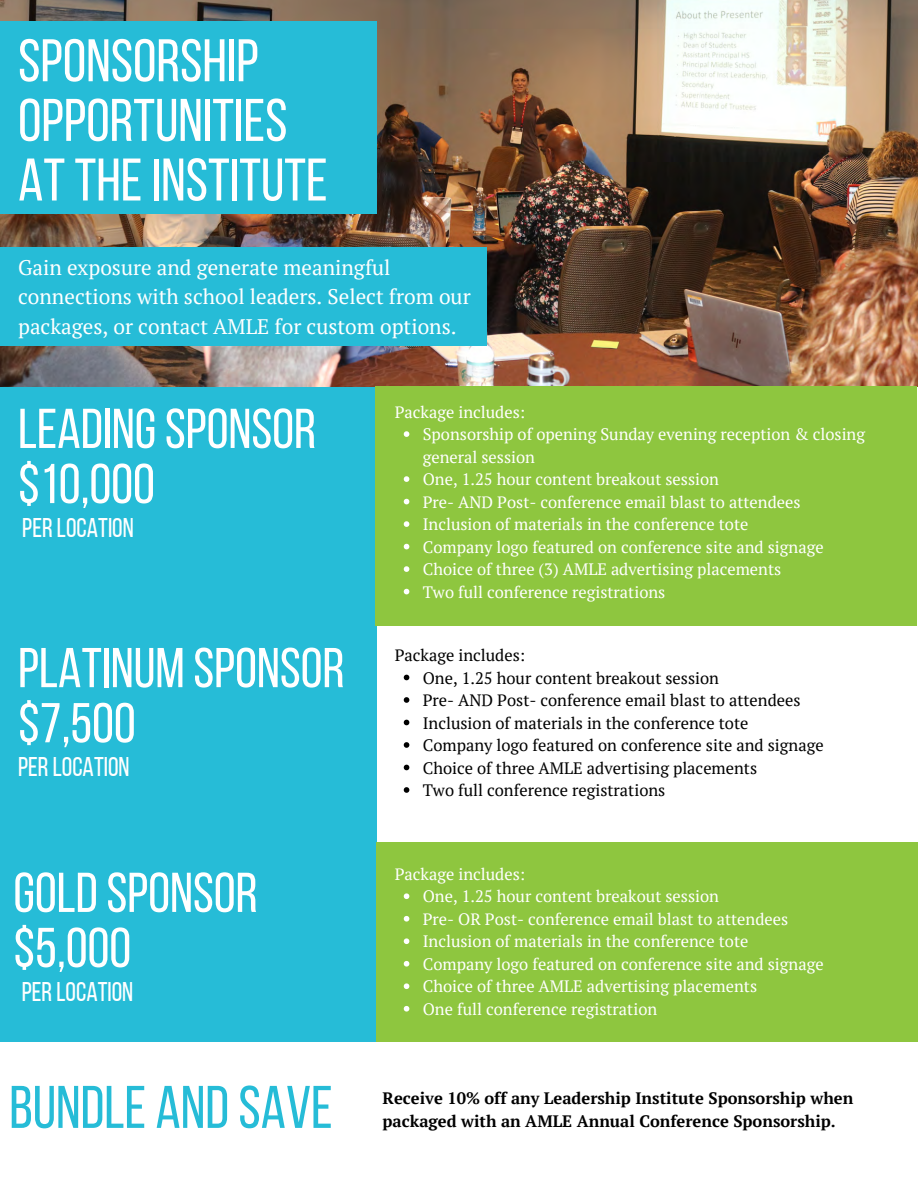
<style>
.page{position:relative;width:918px;height:1188px;background:#fff}
.page>*{position:absolute;margin:0;border:0;box-sizing:border-box;transform-origin:0 0}
.t1{font:60px/59.7px "Bebas Neue";color:#fff}
.t2{font:60px "Bebas Neue";color:#26bcd7}
.t3{font:55.95px/55.2px "Bebas Neue";color:#fff}
.t4{font:27px "Bebas Neue";color:#fff}
.t5{font:21px/29.2px "PT Serif";color:#fff}
.t6{font:16.5px/22.5px "PT Serif";color:#fff}
.t7{font:16.5px/22.5px "PT Serif";color:#000}
.t8{font:700 16.5px/22.5px "PT Serif";color:#000}
</style>
<div class="page">
<div style="left:0;top:0;width:377px;height:1042px;background:#26bcd7"></div>
<img style="left:0;top:0;width:918px;height:386px">
<div style="left:375px;top:386px;width:541px;height:240px;background:#8ec63f"></div>
<div style="left:377px;top:843px;width:541px;height:199px;background:#8ec63f"></div>
<div style="left:0;top:247px;width:486px;height:99px;background:#26bcd7"></div>
<div style="left:0;top:21px;width:377px;height:193px;background:#26bcd7"></div>
<svg style="left:404px;top:431px;width:5px;height:6px"></svg>
<svg style="left:404px;top:476px;width:5px;height:6px"></svg>
<svg style="left:404px;top:499px;width:5px;height:5px"></svg>
<svg style="left:404px;top:521px;width:5px;height:6px"></svg>
<svg style="left:404px;top:544px;width:5px;height:5px"></svg>
<svg style="left:404px;top:566px;width:5px;height:6px"></svg>
<svg style="left:404px;top:589px;width:5px;height:5px"></svg>
<svg style="left:404px;top:675px;width:5px;height:5px"></svg>
<svg style="left:404px;top:697px;width:5px;height:6px"></svg>
<svg style="left:404px;top:720px;width:5px;height:5px"></svg>
<svg style="left:404px;top:742px;width:5px;height:6px"></svg>
<svg style="left:404px;top:765px;width:5px;height:5px"></svg>
<svg style="left:404px;top:787px;width:5px;height:6px"></svg>
<svg style="left:404px;top:893px;width:5px;height:6px"></svg>
<svg style="left:404px;top:916px;width:5px;height:6px"></svg>
<svg style="left:403px;top:938px;width:7px;height:51px"></svg>
<svg style="left:404px;top:1006px;width:5px;height:6px"></svg>
<h1 class="t1" style="left:18px;top:36px;width:311px">SPONSORSHIP<br>OPPORTUNITIES<br>AT THE INSTITUTE</h1>
<p class="t5" style="left:18px;top:253px;width:454px">Gain exposure and generate meaningful connections with school leaders. Select from our packages, or contact AMLE for custom options.</p>
<h2 class="t3" style="left:18px;top:406px;width:299px">LEADING SPONSOR $10,000</h2>
<h3 class="t4" style="left:22px;top:517px;width:113px">PER LOCATION</h3>
<h2 class="t3" style="left:18px;top:646px;width:328px">PLATINUM SPONSOR $7,500</h2>
<h3 class="t4" style="left:18px;top:756px;width:113px">PER LOCATION</h3>
<h2 class="t3" style="left:13px;top:870px;width:246px">GOLD SPONSOR $5,000</h2>
<h3 class="t4" style="left:22px;top:981px;width:113px">PER LOCATION</h3>
<p class="t6" style="left:395px;top:400px;width:132px">Package includes:</p>
<p class="t6" style="left:423px;top:423px;width:444px">Sponsorship of opening Sunday evening reception &amp; closing general session<br>One, 1.25 hour content breakout session<br>Pre- AND Post- conference email blast to attendees Inclusion of materials in the conference tote<br>Company logo featured on conference site and signage Choice of three (3) AMLE advertising placements<br>Two full conference registrations</p>
<p class="t7" style="left:395px;top:644px;width:132px">Package includes:</p>
<p class="t7" style="left:423px;top:666px;width:402px">One, 1.25 hour content breakout session<br>Pre- AND Post- conference email blast to attendees Inclusion of materials in the conference tote<br>Company logo featured on conference site and signage Choice of three AMLE advertising placements<br>Two full conference registrations</p>
<p class="t6" style="left:395px;top:862px;width:132px">Package includes:</p>
<p class="t6" style="left:423px;top:885px;width:402px">One, 1.25 hour content breakout session<br>Pre- OR Post- conference email blast to attendees Inclusion of materials in the conference tote<br>Company logo featured on conference site and signage Choice of three AMLE advertising placements<br>One full conference registration</p>
<h1 class="t2" style="left:9px;top:1083px;width:325px">BUNDLE AND SAVE</h1>
<p class="t8" style="left:383px;top:1087px;width:472px">Receive 10% off any Leadership Institute Sponsorship when packaged with an AMLE Annual Conference Sponsorship.</p>
</div>
